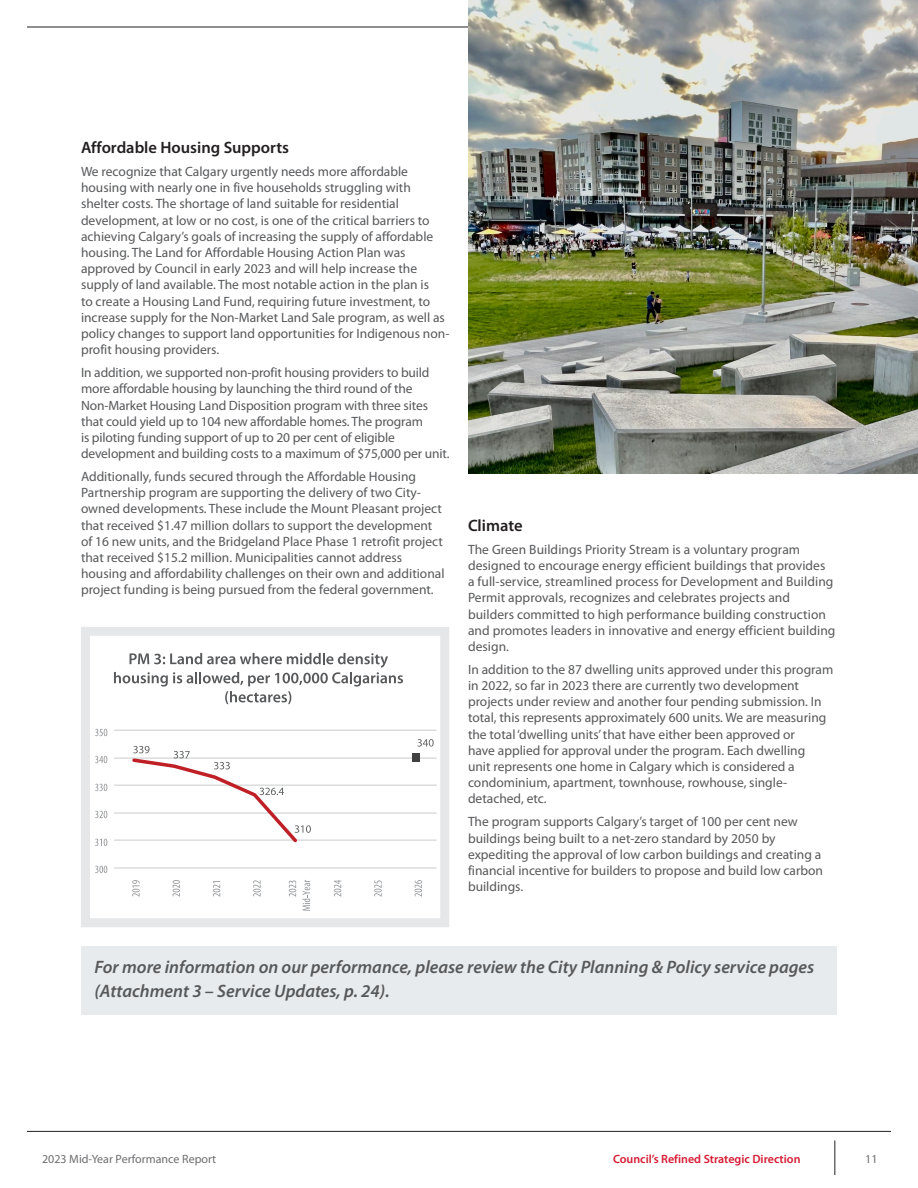
<style>
.page{position:relative;width:918px;height:1188px;background:#fff}
.page>*{position:absolute;margin:0;border:0;box-sizing:border-box;transform-origin:0 0}
.QUOTE_W_GREY_BOX{font:italic 600 18px/24px "Myriad Pro";color:#57585a}
.SUBSUB_BLACK_ALLCAPS{font:600 16.5px "Myriad Pro";color:#231f20}
.BODY{font:13.5px/16.2px "Myriad Pro";color:#57585a}
.t1{font:600 12px "Myriad Pro";color:#d61b33}
.t2{font:12px "Myriad Pro";color:#6c6d70}
</style>
<div class="page">
<hr style="left:27px;top:1131px;width:864px;height:1px;background:#231f20">
<hr style="left:27px;top:27px;width:864px;height:1px;background:#231f20">
<hr style="left:835px;top:1140px;width:1px;height:35px;background:#231f20">
<img style="left:468px;top:0;width:450px;height:473px">
<div style="left:81px;top:946px;width:756px;height:69px;background:#e8ebed"></div>
<hr style="left:114px;top:730px;width:323px;height:1px;background:#d1d3d4">
<hr style="left:114px;top:758px;width:323px;height:1px;background:#d1d3d4">
<hr style="left:114px;top:785px;width:323px;height:1px;background:#d1d3d4">
<hr style="left:114px;top:812px;width:323px;height:2px;background:#d1d3d4">
<hr style="left:114px;top:840px;width:323px;height:1px;background:#d1d3d4">
<hr style="left:114px;top:867px;width:323px;height:2px;background:#d1d3d4">
<div style="left:413px;top:753px;width:7px;height:8px;background:#414141"></div>
<svg style="left:130px;top:746px;width:181px;height:97px"></svg>
<svg style="left:417px;top:739px;width:17px;height:8px"></svg>
<svg style="left:95px;top:866px;width:12px;height:7px"></svg>
<svg style="left:95px;top:839px;width:12px;height:7px"></svg>
<svg style="left:95px;top:811px;width:12px;height:7px"></svg>
<svg style="left:95px;top:784px;width:12px;height:7px"></svg>
<svg style="left:95px;top:756px;width:12px;height:7px"></svg>
<svg style="left:95px;top:729px;width:12px;height:7px"></svg>
<svg style="left:132px;top:880px;width:8px;height:17px"></svg>
<svg style="left:173px;top:880px;width:7px;height:17px"></svg>
<svg style="left:213px;top:881px;width:7px;height:16px"></svg>
<svg style="left:253px;top:880px;width:8px;height:17px"></svg>
<svg style="left:289px;top:880px;width:7px;height:17px"></svg>
<svg style="left:302px;top:880px;width:8px;height:31px"></svg>
<svg style="left:334px;top:880px;width:7px;height:17px"></svg>
<svg style="left:374px;top:880px;width:8px;height:17px"></svg>
<svg style="left:415px;top:880px;width:7px;height:17px"></svg>
<svg style="left:114px;top:653px;width:289px;height:51px"></svg>
<div style="left:81px;top:627px;width:368px;height:300px;border:9px solid #e6e7e9"></div>
<p class="SUBSUB_BLACK_ALLCAPS" style="left:81px;top:137px;width:210px">Affordable Housing Supports</p>
<p class="BODY" style="left:81px;top:163px;width:370px">We recognize that Calgary urgently needs more affordable housing with nearly one in five households struggling with shelter costs. The shortage of land suitable for residential development, at low or no cost, is one of the critical barriers to achieving Calgary’s goals of increasing the supply of affordable housing. The Land for Affordable Housing Action Plan was approved by Council in early 2023 and will help increase the supply of land available. The most notable action in the plan is<br>to create a Housing Land Fund, requiring future investment, to increase supply for the Non-Market Land Sale program, as well as policy changes to support land opportunities for Indigenous non&shy;profit housing providers.</p>
<p class="BODY" style="left:81px;top:364px;width:370px">In addition, we supported non-profit housing providers to build more affordable housing by launching the third round of the Non-Market Housing Land Disposition program with three sites that could yield up to 104 new affordable homes. The program<br>is piloting funding support of up to 20 per cent of eligible development and building costs to a maximum of $75,000 per unit.</p>
<p class="BODY" style="left:81px;top:468px;width:365px">Additionally, funds secured through the Affordable Housing Partnership program are supporting the delivery of two City&shy;owned developments. These include the Mount Pleasant project that received $1.47 million dollars to support the development of 16 new units, and the Bridgeland Place Phase 1 retrofit project that received $15.2 million. Municipalities cannot address housing and affordability challenges on their own and additional project funding is being pursued from the federal government.</p>
<p class="SUBSUB_BLACK_ALLCAPS" style="left:468px;top:515px;width:56px">Climate</p>
<p class="BODY" style="left:468px;top:541px;width:369px">The Green Buildings Priority Stream is a voluntary program designed to encourage energy efficient buildings that provides<br>a full-service, streamlined process for Development and Building Permit approvals, recognizes and celebrates projects and builders committed to high performance building construction and promotes leaders in innovative and energy efficient building design.</p>
<p class="BODY" style="left:468px;top:661px;width:367px">In addition to the 87 dwelling units approved under this program in 2022, so far in 2023 there are currently two development projects under review and another four pending submission. In total, this represents approximately 600 units. We are measuring the total ‘dwelling units’ that have either been approved or<br>have applied for approval under the program. Each dwelling<br>unit represents one home in Calgary which is considered a condominium, apartment, townhouse, rowhouse, single&shy;detached, etc.</p>
<p class="BODY" style="left:468px;top:814px;width:357px">The program supports Calgary’s target of 100 per cent new buildings being built to a net-zero standard by 2050 by expediting the approval of low carbon buildings and creating a financial incentive for builders to propose and build low carbon buildings.</p>
<p class="QUOTE_W_GREY_BOX" style="left:94px;top:955px;width:721px">For more information on our performance, please review the City Planning &amp; Policy service pages (Attachment 3 – Service Updates, p. 24).</p>
<p class="t2" style="left:42px;top:1152px;width:176px">2023 Mid-Year Performance Report</p>
<p class="t1" style="left:613px;top:1152px;width:189px">Council’s Refined Strategic Direction</p>
<p class="t2" style="left:865px;top:1152px;width:14px">11</p>
</div>
